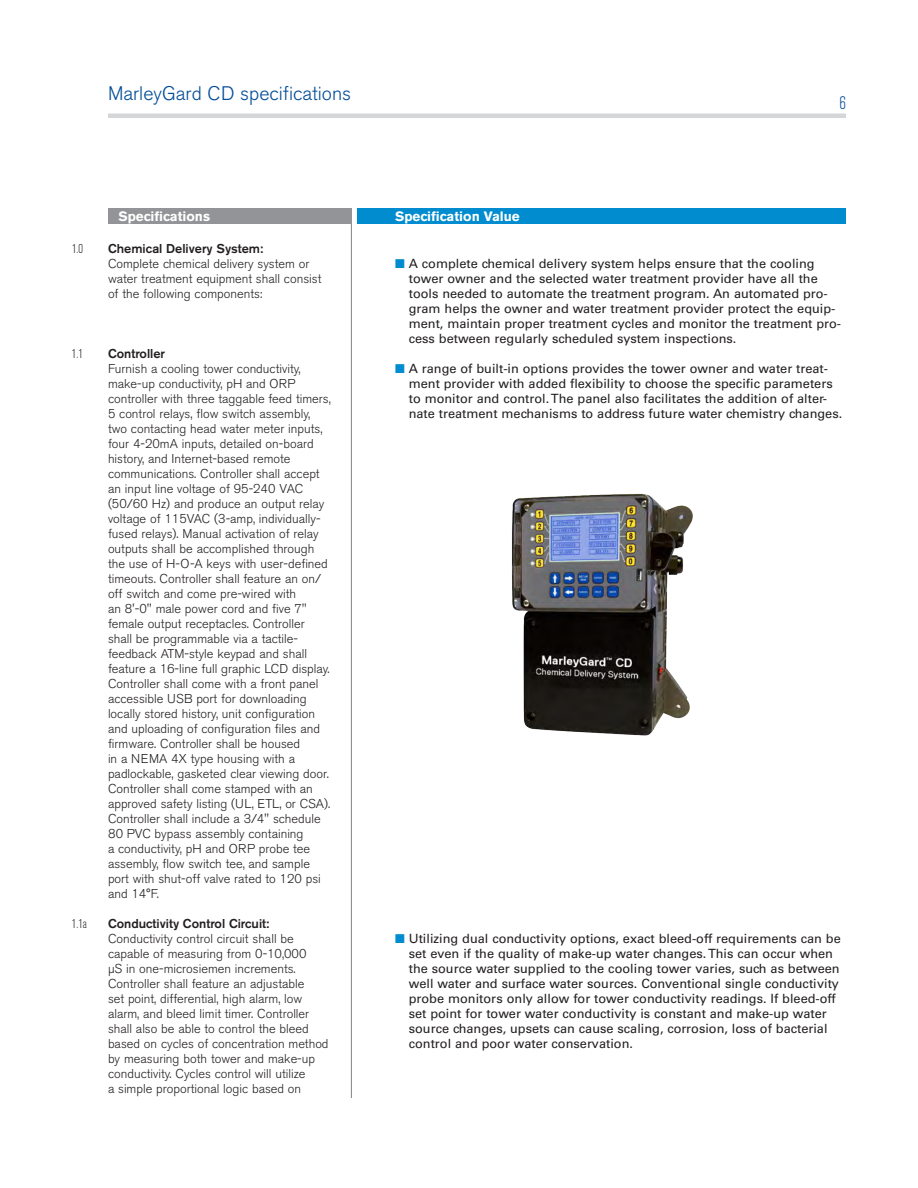
<style>
.page{position:relative;width:918px;height:1188px;background:#fff}
.page>*{position:absolute;margin:0;border:0;box-sizing:border-box;transform-origin:0 0}
.t1{font:300 19.5px "Akzidenz Grotesk BE";color:#004c97}
.t2{font:300 condensed 18px "Akzidenz Grotesk BE";color:#004c97}
.t3{font:700 13.5px "Akzidenz Grotesk BE";color:#fff}
.spec{font:300 12.75px/15px "Akzidenz Grotesk BE";color:#231f20}
.spec_value{font:12.75px/15px "Univers";color:#231f20}
.spec-2{font:500 12.75px "Akzidenz Grotesk BE";color:#231f20}
.spec-3{font:300 condensed 12.75px "Akzidenz Grotesk BE";color:#231f20}
.s1{color:#008ccf}
</style>
<div class="page">
<hr style="left:108px;top:114px;width:738px;height:4px;background:#d5d6d8">
<img style="left:512px;top:493px;width:181px;height:243px">
<hr style="left:351px;top:208px;width:1px;height:890px;background:#808285">
<div style="left:108px;top:208px;width:244px;height:16px;background:#929497"></div>
<div style="left:358px;top:208px;width:488px;height:16px;background:#008ccf"></div>
<h1 class="t1" style="left:108px;top:82px;width:245px">MarleyGard CD specifications</h1>
<h2 class="t2" style="left:840px;top:93px;width:8px">6</h2>
<p class="t3" style="left:118px;top:208px;width:93px">Specifications</p>
<p class="t3" style="left:395px;top:208px;width:126px">Specification Value</p>
<p class="spec-3" style="left:72px;top:242px;width:12px">1.0</p>
<p class="spec-2" style="left:108px;top:241px;width:157px">Chemical Delivery System:</p>
<p class="spec" style="left:108px;top:256px;width:215px">Complete chemical delivery system or water treatment equipment shall consist of the following components:</p>
<p class="spec-3" style="left:72px;top:347px;width:12px">1.1</p>
<p class="spec-2" style="left:108px;top:346px;width:59px">Controller</p>
<p class="spec" style="left:108px;top:361px;width:224px">Furnish a cooling tower conductivity, make-up conductivity, pH and ORP controller with three taggable feed timers, 5 control relays, flow switch assembly, two contacting head water meter inputs, four 4-20mA inputs, detailed on-board history, and Internet-based remote communications. Controller shall accept an input line voltage of 95-240 VAC (50/60 Hz) and produce an output relay voltage of 115VAC (3-amp, individually&shy;fused relays). Manual activation of relay outputs shall be accomplished through the use of H-O-A keys with user-defined timeouts. Controller shall feature an on/ off switch and come pre-wired with<br>an 8'-0" male power cord and five 7" female output receptacles. Controller shall be programmable via a tactile&shy;feedback ATM-style keypad and shall feature a 16-line full graphic LCD display.<br>Controller shall come with a front panel accessible USB port for downloading locally stored history, unit configuration and uploading of configuration files and firmware. Controller shall be housed<br>in a NEMA 4X type housing with a padlockable, gasketed clear viewing door.<br>Controller shall come stamped with an approved safety listing (UL, ETL, or CSA).<br>Controller shall include a 3/4" schedule 80 PVC bypass assembly containing<br>a conductivity, pH and ORP probe tee assembly, flow switch tee, and sample port with shut-off valve rated to 120 psi and 14°F.</p>
<p class="spec-3" style="left:72px;top:917px;width:16px">1.1a</p>
<p class="spec-2" style="left:108px;top:916px;width:163px">Conductivity Control Circuit:</p>
<p class="spec" style="left:108px;top:931px;width:222px">Conductivity control circuit shall be capable of measuring from 0-10,000<br>µS in one-microsiemen increments.<br>Controller shall feature an adjustable<br>set point, differential, high alarm, low alarm, and bleed limit timer. Controller shall also be able to control the bleed based on cycles of concentration method by measuring both tower and make-up conductivity. Cycles control will utilize<br>a simple proportional logic based on</p>
<p class="spec_value" style="left:409px;top:257px;width:434px;text-indent:-14px"><span class="s1">■</span> A complete chemical delivery system helps ensure that the cooling tower owner and the selected water treatment provider have all the tools needed to automate the treatment program. An automated pro&shy;gram helps the owner and water treatment provider protect the equip&shy;ment, maintain proper treatment cycles and monitor the treatment pro&shy;cess between regularly scheduled system inspections.</p>
<p class="spec_value" style="left:409px;top:362px;width:435px;text-indent:-14px"><span class="s1">■</span> A range of built-in options provides the tower owner and water treat&shy;ment provider with added flexibility to choose the specific parameters to monitor and control. The panel also facilitates the addition of alter&shy;nate treatment mechanisms to address future water chemistry changes.</p>
<p class="spec_value" style="left:409px;top:932px;width:434px;text-indent:-14px"><span class="s1">■</span> Utilizing dual conductivity options, exact bleed-off requirements can be set even if the quality of make-up water changes. This can occur when the source water supplied to the cooling tower varies, such as between well water and surface water sources. Conventional single conductivity probe monitors only allow for tower conductivity readings. If bleed-off set point for tower water conductivity is constant and make-up water source changes, upsets can cause scaling, corrosion, loss of bacterial control and poor water conservation.</p>
</div>
